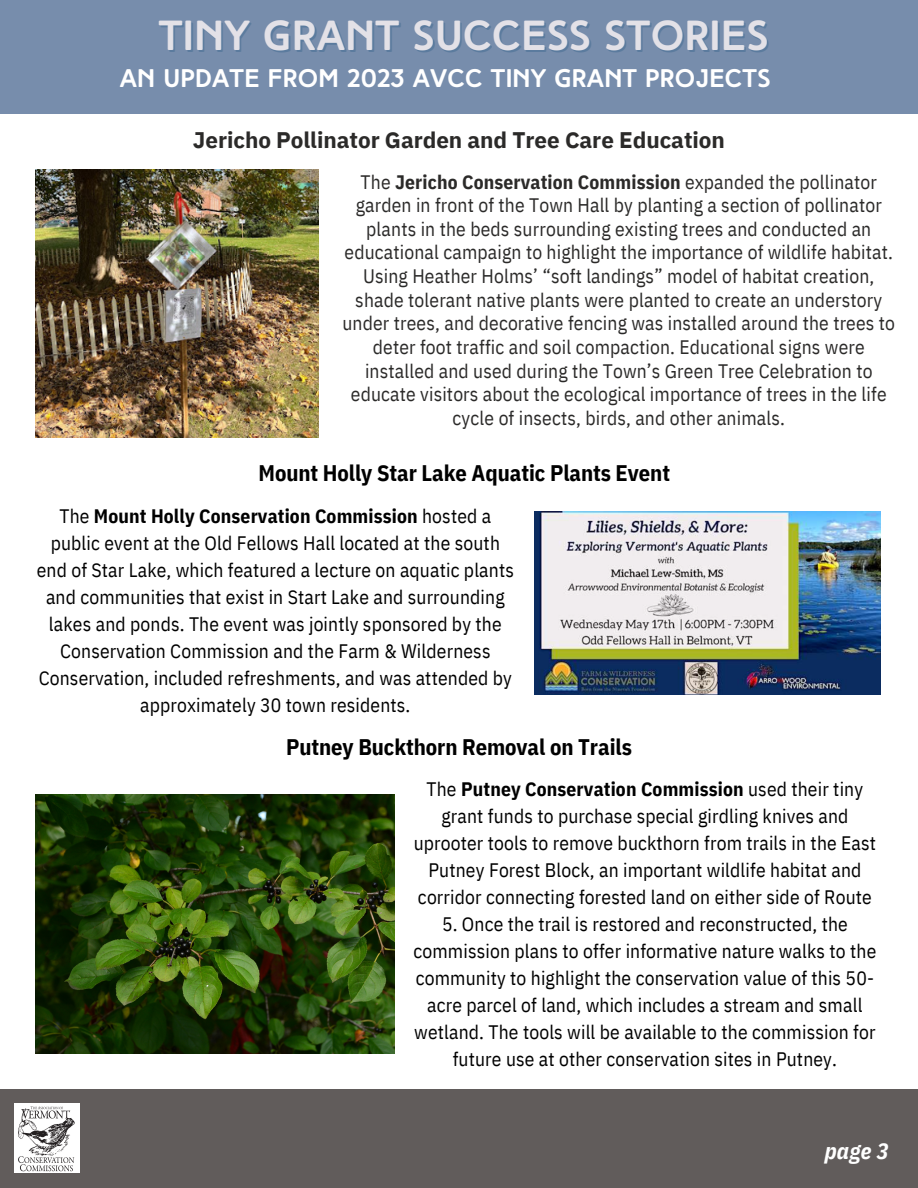
<style>
.page{position:relative;width:918px;height:1188px;background:#fff}
.page>*{position:absolute;margin:0;border:0;box-sizing:border-box;transform-origin:0 0}
.t1{font:700 42px "High Tide";letter-spacing:.01em;color:#e3e1e7}
.t2{font:700 25.5px "High Tide";letter-spacing:.01em;color:#fff}
.t3{font:700 22.5px "IBM Plex Sans Cond";letter-spacing:-.005em;color:#000}
.t4{font:700 22.5px "IBM Plex Sans";letter-spacing:-.005em;color:#2b2a29}
.t5{font:italic 700 22.5px "IBM Plex Sans Cond";color:#fff}
.t6{font:19.5px/27px "IBM Plex Sans Cond";letter-spacing:.01em;color:#000;text-align:center}
.t7{font:19.5px/23.7px "IBM Plex Sans Cond";letter-spacing:.01em;color:#2b2a29;text-align:center}
.s1{font-weight:700}
</style>
<div class="page">
<div style="left:0;top:1090px;width:918px;height:98px;background:#615c5b"></div>
<img style="left:15px;top:1104px;width:65px;height:69px">
<img style="left:36px;top:170px;width:282px;height:267px">
<img style="left:535px;top:511px;width:345px;height:184px">
<img style="left:36px;top:795px;width:359px;height:259px">
<div style="left:0;top:0;width:918px;height:114px;background:#778dac"></div>
<p class="t1" style="left:159px;top:19px;width:611px">TINY GRANT SUCCESS STORIES</p>
<p class="t2" style="left:120px;top:68px;width:652px">AN UPDATE FROM 2023 AVCC TINY GRANT PROJECTS</p>
<p class="t4" style="left:193px;top:125px;width:533px">Jericho Pollinator Garden and Tree Care Education</p>
<p class="t7" style="left:342px;top:169px;width:554px">The <span class="s1">Jericho Conservation Commission</span> expanded the pollinator garden in front of the Town Hall by planting a section of pollinator plants in the beds surrounding existing trees and conducted an educational campaign to highlight the importance of wildlife habitat.<br>Using Heather Holms’ “soft landings” model of habitat creation, shade tolerant native plants were planted to create an understory under trees, and decorative fencing was installed around the trees to deter foot traffic and soil compaction. Educational signs were installed and used during the Town’s Green Tree Celebration to educate visitors about the ecological importance of trees in the life cycle of insects, birds, and other animals.</p>
<p class="t3" style="left:259px;top:458px;width:413px">Mount Holly Star Lake Aquatic Plants Event</p>
<p class="t6" style="left:37px;top:502px;width:479px">The <span class="s1">Mount Holly Conservation Commission</span> hosted a public event at the Old Fellows Hall located at the south end of Star Lake, which featured a lecture on aquatic plants and communities that exist in Start Lake and surrounding lakes and ponds. The event was jointly sponsored by the Conservation Commission and the Farm &amp; Wilderness Conservation, included refreshments, and was attended by approximately 30 town residents.</p>
<p class="t3" style="left:286px;top:732px;width:347px">Putney Buckthorn Removal on Trails</p>
<h3 class="t6" style="left:414px;top:775px;width:464px">The <span class="s1">Putney Conservation Commission</span> used their tiny grant funds to purchase special girdling knives and uprooter tools to remove buckthorn from trails in the East Putney Forest Block, an important wildlife habitat and corridor connecting forested land on either side of Route</h3>
<h3 class="t6" style="left:413px;top:910px;width:464px">5. Once the trail is restored and reconstructed, the commission plans to offer informative nature walks to the community to highlight the conservation value of this 50- acre parcel of land, which includes a stream and small wetland. The tools will be available to the commission for future use at other conservation sites in Putney.</h3>
<p class="t5" style="left:825px;top:1136px;width:65px">page 3</p>
</div>
